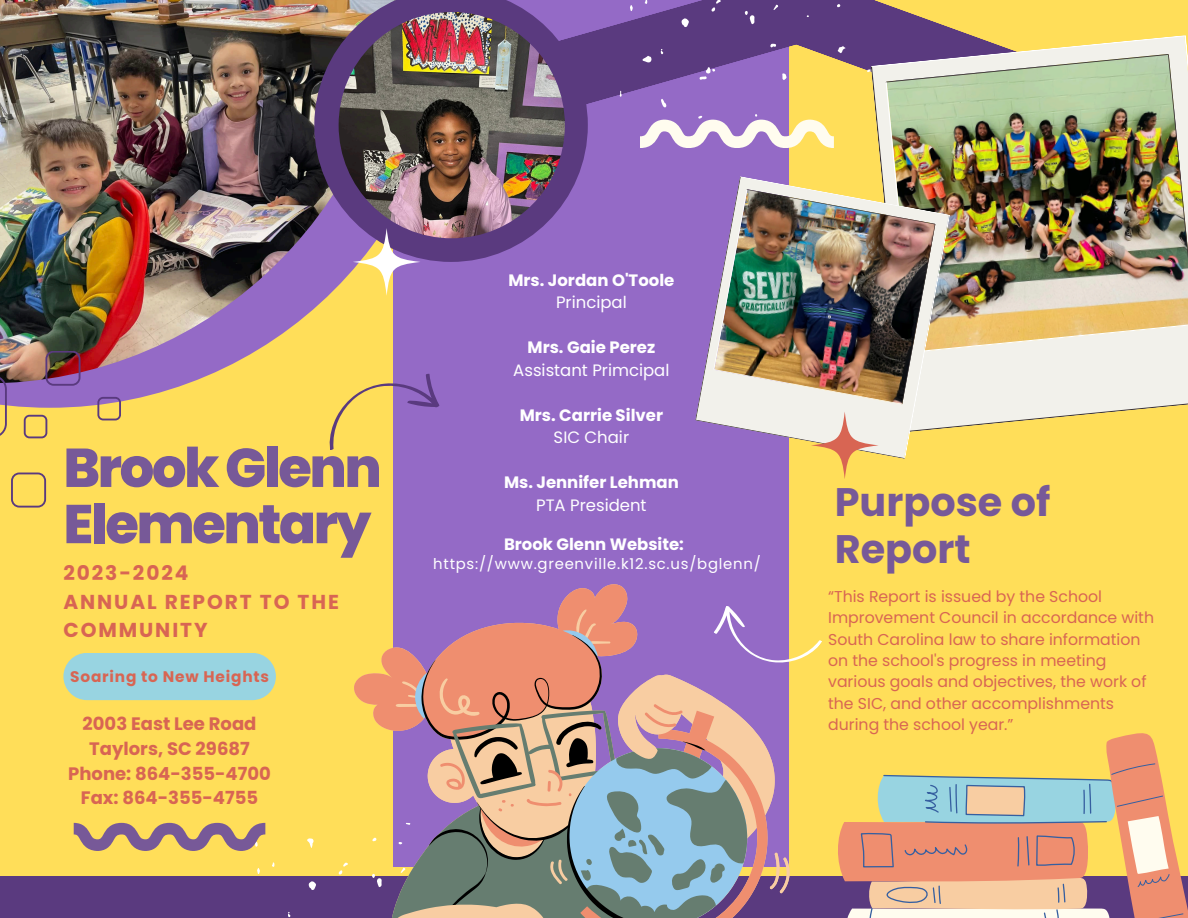
<style>
.page{position:relative;width:1188px;height:918px;background:#ffde59}
.page>*{position:absolute;margin:0;border:0;box-sizing:border-box;transform-origin:0 0}
.t1{font:800 54.45px/56.2px "Poppins";letter-spacing:-.045em;color:#775998}
.t2{font:700 39.75px/46.7px "Poppins";color:#775998}
.t3{font:700 20.1px/28.2px "Poppins";letter-spacing:.095em;color:#d86553}
.t4{font:700 18px/24.8px "Poppins";color:#d86553;text-align:center}
.t5{font:700 16.5px/22.5px "Poppins";color:#fff;text-align:center}
.t6{font:16.5px/22.5px "Poppins";color:#fff;text-align:center}
.t7{font:15.75px/21.3px "Poppins";color:#d86553}
.t8{font:700 15.3px "Poppins";letter-spacing:.05em;color:#d86553}
.t9{font:14.85px "Poppins";letter-spacing:.05em;color:#fff}
.s1{font-weight:400}
.s2{font-weight:700}
</style>
<div class="page">
<div style="left:393px;top:0;width:396px;height:866px;background:#946ac6"></div>
<svg style="left:588px;top:0;width:151px;height:108px;fill:#5a3a7f"></svg>
<div style="left:0;top:877px;width:1188px;height:41px;background:#5a3a7f"></div>
<svg style="left:739px;top:0;width:231px;height:72px;fill:#5a3a7f"></svg>
<svg style="left:7px;top:383px;width:182px;height:25px;fill:#946ac6"></svg>
<img style="left:0;top:0;width:353px;height:383px">
<div style="left:63px;top:653px;width:213px;height:47px;background:#98d4e1;border-radius:24px"></div>
<svg style="left:314px;top:0;width:274px;height:262px;fill:#5a3a7f"></svg>
<img style="left:339px;top:12px;width:226px;height:226px;border-radius:50%">
<svg style="left:950px;top:401px;width:238px;height:27px;fill:#f2f1eb"></svg>
<img style="left:871px;top:35px;width:317px;height:366px">
<svg style="left:695px;top:320px;width:19px;height:104px"></svg>
<img style="left:714px;top:176px;width:236px;height:283px">
<svg style="left:835px;top:733px;width:353px;height:185px"></svg>
<svg style="left:322px;top:372px;width:118px;height:78px"></svg>
<svg style="left:11px;top:473px;width:35px;height:34px"></svg>
<svg style="left:0;top:375px;width:7px;height:61px"></svg>
<svg style="left:24px;top:415px;width:23px;height:23px"></svg>
<svg style="left:45px;top:351px;width:36px;height:35px"></svg>
<svg style="left:97px;top:397px;width:24px;height:23px"></svg>
<svg style="left:681px;top:18px;width:8px;height:9px"></svg>
<svg style="left:643px;top:56px;width:9px;height:7px"></svg>
<svg style="left:838px;top:46px;width:7px;height:7px"></svg>
<svg style="left:661px;top:99px;width:5px;height:8px"></svg>
<svg style="left:782px;top:73px;width:5px;height:7px"></svg>
<svg style="left:770px;top:44px;width:6px;height:3px"></svg>
<svg style="left:630px;top:5px;width:3px;height:6px"></svg>
<svg style="left:774px;top:5px;width:4px;height:5px"></svg>
<svg style="left:712px;top:0;width:9px;height:12px"></svg>
<svg style="left:745px;top:11px;width:9px;height:13px"></svg>
<svg style="left:620px;top:91px;width:2px;height:6px"></svg>
<svg style="left:699px;top:67px;width:16px;height:13px"></svg>
<svg style="left:309px;top:881px;width:7px;height:9px"></svg>
<svg style="left:307px;top:838px;width:7px;height:10px"></svg>
<svg style="left:257px;top:868px;width:3px;height:6px"></svg>
<svg style="left:339px;top:863px;width:9px;height:12px"></svg>
<svg style="left:272px;top:862px;width:3px;height:5px"></svg>
<svg style="left:288px;top:912px;width:3px;height:5px"></svg>
<svg style="left:354px;top:673px;width:18px;height:32px"></svg>
<svg style="left:372px;top:584px;width:450px;height:334px"></svg>
<svg style="left:640px;top:114px;width:194px;height:34px"></svg>
<svg style="left:74px;top:823px;width:191px;height:28px"></svg>
<svg style="left:353px;top:228px;width:67px;height:68px"></svg>
<svg style="left:811px;top:411px;width:67px;height:68px"></svg>
<h5 class="t1" style="left:63px;top:440px;width:320px">BrookGlenn<br>Elementary</h5>
<p class="t3" style="left:63px;top:559px;width:127px">2023-2024</p>
<p class="t3" style="left:63px;top:587px;width:277px">ANNUAL REPORT TO THE<br>COMMUNITY</p>
<p class="t8" style="left:70px;top:666px;width:200px">Soaring to New Heights</p>
<p class="t4" style="left:68px;top:711px;width:204px">2003 East Lee Road<br>Taylors, SC 29687<br>Phone: 864-355-4700<br>Fax: 864-355-4755</p>
<p class="t5" style="left:508px;top:269px;width:168px">Mrs. Jordan O'Toole<br><span class="s1">Principal</span></p>
<p class="t6" style="left:513px;top:336px;width:158px"><span class="s2">Mrs. Gaie Perez<br></span>Assistant Primcipal</p>
<p class="t5" style="left:520px;top:404px;width:145px">Mrs. Carrie Silver<br><span class="s1">SIC Chair</span></p>
<h1 class="t5" style="left:504px;top:471px;width:176px">Ms. Jennifer Lehman<br><span class="s1">PTA President</span></h1>
<h4 class="t5" style="left:504px;top:533px;width:181px">Brook Glenn Website:</h4>
<p class="t9" style="left:433px;top:554px;width:329px">https://www.greenville.k12.sc.us/bglenn/</p>
<p class="t2" style="left:835px;top:479px;width:217px">Purpose of<br>Report</p>
<h5 class="t7" style="left:828px;top:586px;width:327px">“This Report is issued by the School Improvement Council in accordance with South Carolina law to share information on the school's progress in meeting various goals and objectives, the work of the SIC, and other accomplishments during the school year.”</h5>
</div>
